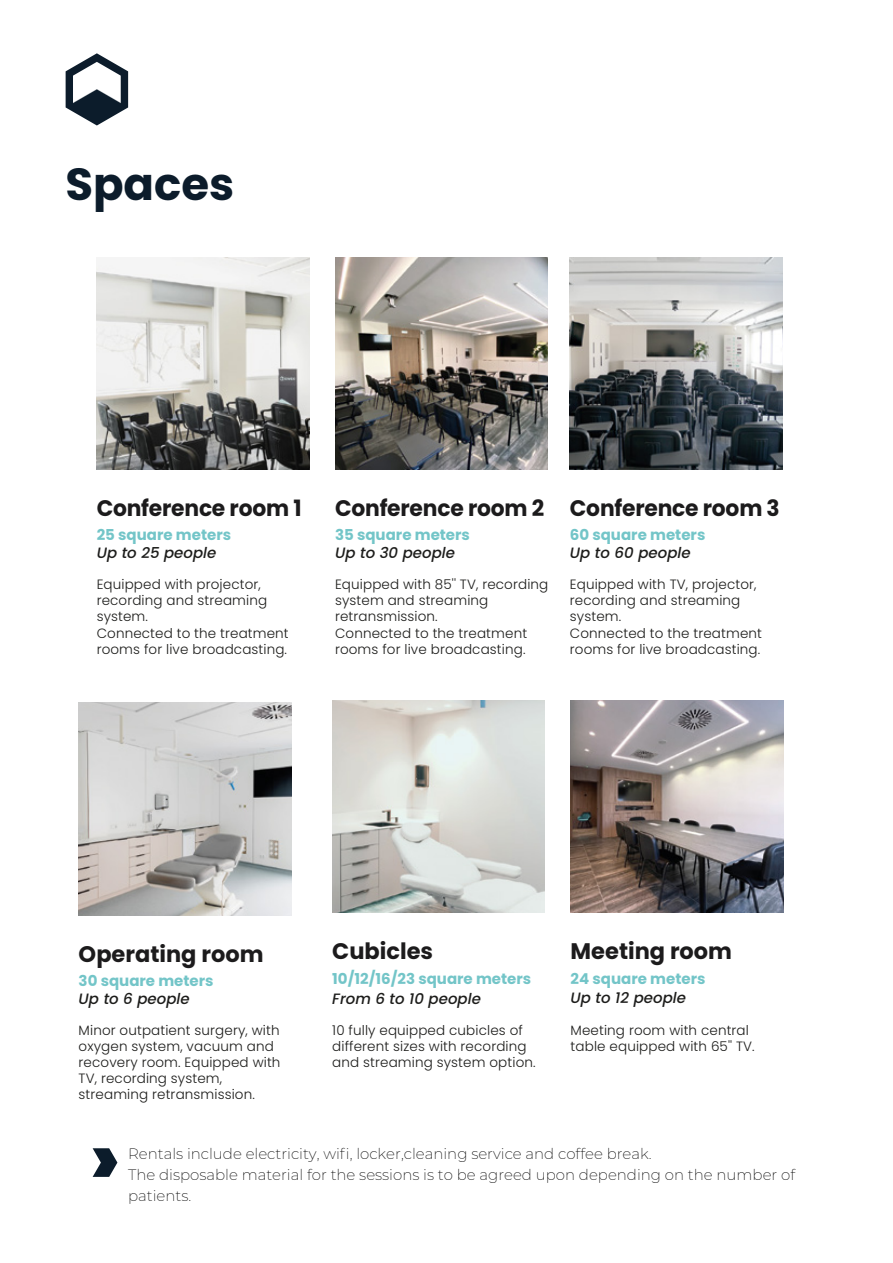
<style>
.page{position:relative;width:893px;height:1263px;background:#fff}
.page>*{position:absolute;margin:0;border:0;box-sizing:border-box;transform-origin:0 0}
.t1{font:700 45px "Poppins";color:#0c1c2b}
.t2{font:700 22.5px "Poppins";letter-spacing:-.01em;color:#1c1b1c}
.t3{font:200 15px/21px "Montserrat";color:#010101}
.t4{font:700 15px "Poppins";color:#73c5c8}
.t5{font:italic 500 15px "Poppins";color:#1d1d1b}
.t6{font:300 13.5px/16.2px "Poppins";letter-spacing:.01em;color:#1d1d1b}
</style>
<div class="page">
<svg style="left:66px;top:53px;width:62px;height:73px"></svg>
<svg style="left:93px;top:1148px;width:24px;height:29px"></svg>
<img style="left:335px;top:257px;width:213px;height:212px">
<img style="left:97px;top:257px;width:212px;height:213px">
<img style="left:570px;top:258px;width:212px;height:212px">
<img style="left:571px;top:700px;width:212px;height:213px">
<img style="left:79px;top:703px;width:212px;height:212px">
<img style="left:332px;top:700px;width:213px;height:213px">
<h1 class="t1" style="left:65px;top:158px;width:170px">Spaces</h1>
<h2 class="t2" style="left:97px;top:495px;width:206px">Conference room 1</h2>
<p class="t4" style="left:97px;top:526px;width:136px">25 square meters</p>
<h2 class="t2" style="left:335px;top:495px;width:211px">Conference room 2</h2>
<p class="t4" style="left:335px;top:526px;width:136px">35 square meters</p>
<p class="t5" style="left:97px;top:544px;width:121px">Up to 25 people</p>
<p class="t5" style="left:335px;top:544px;width:122px">Up to 30 people</p>
<p class="t6" style="left:97px;top:576px;width:194px">Equipped with projector, recording and streaming system.<br>Connected to the treatment rooms for live broadcasting.</p>
<p class="t6" style="left:335px;top:576px;width:215px">Equipped with 85'' TV, recording system and streaming retransmission.<br>Connected to the treatment rooms for live broadcasting.</p>
<h2 class="t2" style="left:570px;top:495px;width:211px">Conference room 3</h2>
<p class="t4" style="left:570px;top:526px;width:137px">60 square meters</p>
<p class="t6" style="left:570px;top:576px;width:194px">Equipped with TV, projector, recording and streaming system.<br>Connected to the treatment rooms for live broadcasting.</p>
<p class="t5" style="left:570px;top:544px;width:122px">Up to 60 people</p>
<h2 class="t2" style="left:79px;top:941px;width:186px">Operating room</h2>
<p class="t4" style="left:79px;top:972px;width:136px">30 square meters</p>
<p class="t6" style="left:79px;top:1022px;width:203px">Minor outpatient surgery, with oxygen system, vacuum and recovery room. Equipped with<br>TV, recording system, streaming retransmission.</p>
<p class="t5" style="left:79px;top:990px;width:113px">Up to 6 people</p>
<h2 class="t2" style="left:332px;top:938px;width:102px">Cubicles</h2>
<h2 class="t2" style="left:571px;top:938px;width:163px">Meeting room</h2>
<p class="t4" style="left:332px;top:970px;width:200px">10/12/16/23 square meters</p>
<p class="t6" style="left:332px;top:1022px;width:205px">10 fully equipped cubicles of different sizes with recording and streaming system option.</p>
<p class="t6" style="left:571px;top:1022px;width:186px">Meeting room with central table equipped with 65'' TV.</p>
<p class="t4" style="left:571px;top:970px;width:136px">24 square meters</p>
<p class="t5" style="left:332px;top:990px;width:150px">From 6 to 10 people</p>
<p class="t5" style="left:571px;top:989px;width:117px">Up to 12 people</p>
<p class="t3" style="left:128px;top:1143px;width:668px">Rentals include electricity, wifi, locker,cleaning service and coffee break.<br>The disposable material for the sessions is to be agreed upon depending on the number of patients.</p>
</div>
